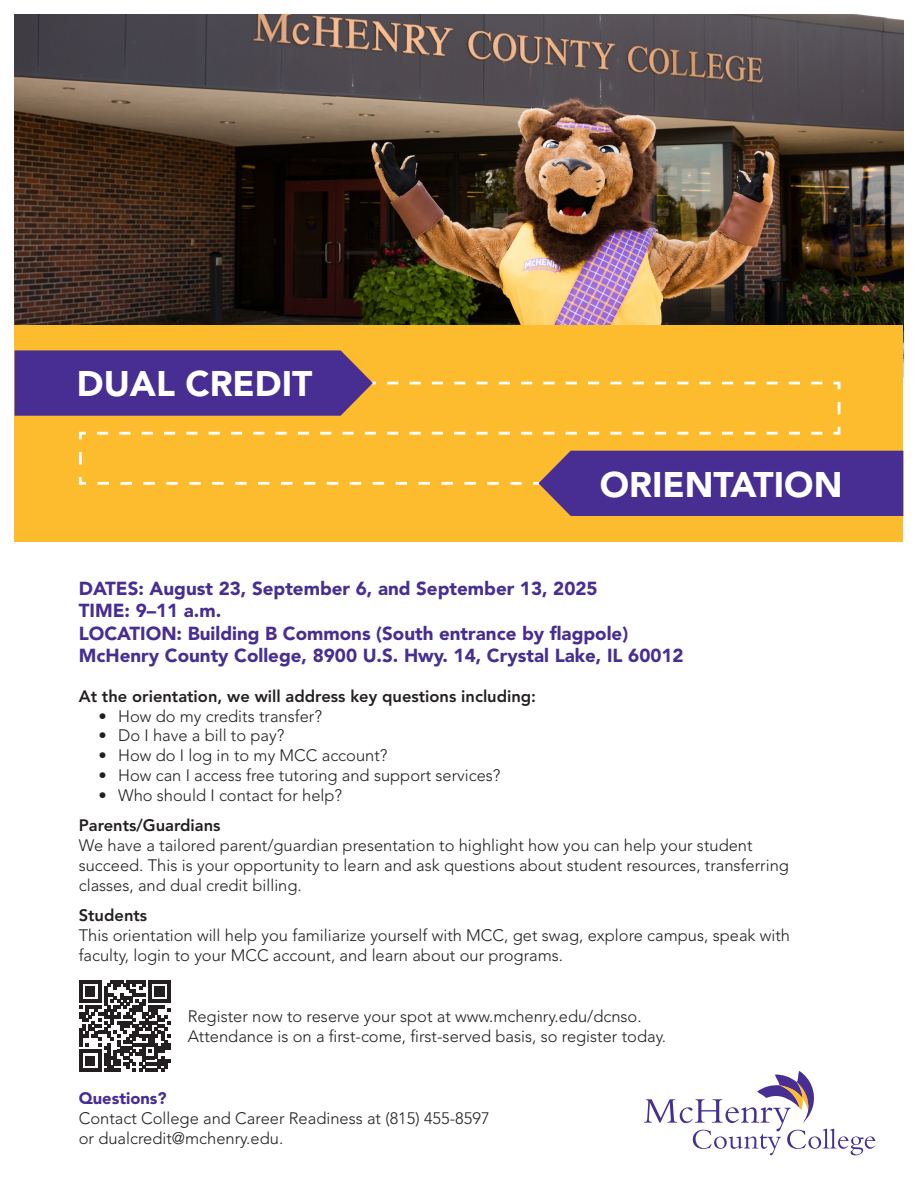
<style>
.page{position:relative;width:918px;height:1188px;background:#fff}
.page>*{position:absolute;margin:0;border:0;box-sizing:border-box;transform-origin:0 0}
.t1{font:900 35.4px "Avenir LT Std";color:#fff}
.t2{font:900 18.75px "Avenir LT Std";color:#482e92}
.t3{font:300 16.5px/19.8px "Avenir LT Std";color:#231f20}
.t4{font:800 16.5px "Avenir LT Std";color:#231f20}
.t5{font:900 16.5px "Avenir LT Std";color:#482e92}
</style>
<div class="page">
<svg style="left:644px;top:1071px;width:231px;height:84px"></svg>
<img style="left:15px;top:15px;width:888px;height:310px">
<div style="left:15px;top:325px;width:888px;height:216px;background:#fdbb2e"></div>
<svg style="left:78px;top:381px;width:764px;height:104px"></svg>
<div style="left:539px;top:451px;width:364px;height:65px;background:#482e92"></div>
<svg style="left:15px;top:350px;width:358px;height:66px;background:#52358c"></svg>
<svg style="left:79px;top:980px;width:91px;height:92px"></svg>
<p class="t1" style="left:77px;top:363px;width:237px">DUAL CREDIT</p>
<p class="t1" style="left:600px;top:463px;width:244px">ORIENTATION</p>
<p class="t2" style="left:79px;top:577px;width:520px">DATES: August 23, September 6, and September 13, 2025</p>
<p class="t2" style="left:79px;top:599px;width:144px">TIME: 9–11 a.m.</p>
<p class="t2" style="left:79px;top:622px;width:551px">LOCATION: Building B Commons (South entrance by flagpole)</p>
<p class="t2" style="left:79px;top:644px;width:606px">McHenry County College, 8900 U.S. Hwy. 14, Crystal Lake, IL 60012</p>
<p class="t4" style="left:79px;top:686px;width:459px">At the orientation, we will address key questions including:</p>
<p class="t3" style="left:98px;top:706px;width:225px">• How do my credits transfer?</p>
<p class="t3" style="left:98px;top:726px;width:188px">• Do I have a bill to pay?</p>
<p class="t3" style="left:98px;top:746px;width:291px">• How do I log in to my MCC account?</p>
<p class="t3" style="left:98px;top:765px;width:404px">• How can I access free tutoring and support services?</p>
<p class="t3" style="left:98px;top:785px;width:245px">• Who should I contact for help?</p>
<p class="t4" style="left:79px;top:816px;width:143px">Parents/Guardians</p>
<p class="t3" style="left:79px;top:836px;width:712px">We have a tailored parent/guardian presentation to highlight how you can help your student succeed. This is your opportunity to learn and ask questions about student resources, transferring classes, and dual credit billing.</p>
<p class="t4" style="left:79px;top:906px;width:70px">Students</p>
<p class="t3" style="left:79px;top:926px;width:713px">This orientation will help you familiarize yourself with MCC, get swag, explore campus, speak with faculty, login to your MCC account, and learn about our programs.</p>
<p class="t3" style="left:188px;top:1007px;width:456px">Register now to reserve your spot at www.mchenry.edu/dcnso.</p>
<p class="t3" style="left:188px;top:1027px;width:480px">Attendance is on a first-come, first-served basis, so register today.</p>
<p class="t5" style="left:79px;top:1088px;width:89px">Questions?</p>
<p class="t3" style="left:79px;top:1108px;width:412px">Contact College and Career Readiness at (815) 455-8597</p>
<p class="t3" style="left:79px;top:1128px;width:206px">or dualcredit@mchenry.edu.</p>
</div>
